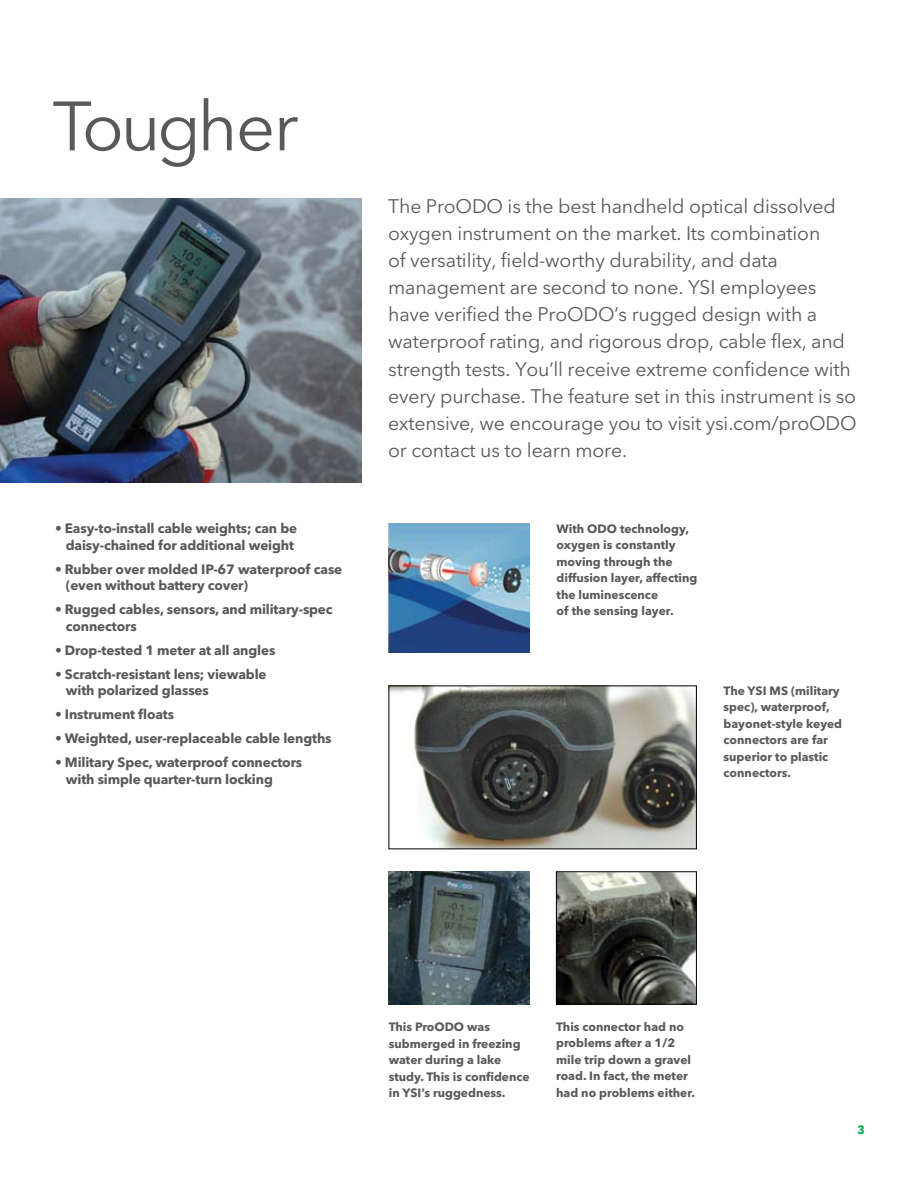
<style>
.page{position:relative;width:918px;height:1188px;background:#fff}
.page>*{position:absolute;margin:0;border:0;box-sizing:border-box;transform-origin:0 0}
.t1{font:69px "Avenir Next LT Pro";letter-spacing:-.05em;color:#58595b}
.t2{font:19.5px/27px "Avenir Next LT Pro";letter-spacing:-.01em;color:#58595b}
.t3{font:700 13.5px/16.5px "Avenir Next LT Pro";letter-spacing:-.01em;color:#58595b}
.t4{font:700 12px/16.5px "Avenir Next LT Pro";color:#58595b}
.t5{font:700 12px "Avenir Next LT Pro";color:#00aa4f}
</style>
<div class="page">
<img style="left:0;top:199px;width:362px;height:284px">
<img style="left:391px;top:688px;width:304px;height:159px">
<img style="left:558px;top:874px;width:137px;height:128px">
<div style="left:556px;top:872px;width:141px;height:132px;border:1px solid #000"></div>
<img style="left:389px;top:872px;width:140px;height:132px">
<img style="left:389px;top:524px;width:140px;height:129px">
<h1 class="t1" style="left:53px;top:85px;width:247px">Tougher</h1>
<p class="t3" style="left:55px;top:520px;width:244px;text-align:center">• Easy-to-install cable weights; can be daisy-chained for additional weight</p>
<p class="t3" style="left:66px;top:561px;width:278px;text-indent:-11px">• Rubber over molded IP-67 waterproof case (even without battery cover)</p>
<p class="t3" style="left:66px;top:601px;width:268px;text-indent:-11px">• Rugged cables, sensors, and military-spec connectors</p>
<p class="t3" style="left:55px;top:642px;width:222px">• Drop-tested 1 meter at all angles</p>
<p class="t3" style="left:66px;top:666px;width:202px;text-indent:-11px">• Scratch-resistant lens; viewable with polarized glasses</p>
<p class="t3" style="left:55px;top:706px;width:121px">• Instrument floats</p>
<p class="t3" style="left:55px;top:730px;width:278px">• Weighted, user-replaceable cable lengths</p>
<p class="t3" style="left:66px;top:754px;width:238px;text-indent:-11px">• Military Spec, waterproof connectors with simple quarter-turn locking</p>
<p class="t2" style="left:388px;top:193px;width:470px">The ProODO is the best handheld optical dissolved oxygen instrument on the market. Its combination<br>of versatility, field-worthy durability, and data management are second to none. YSI employees have verified the ProODO’s rugged design with a waterproof rating, and rigorous drop, cable flex, and strength tests. You’ll receive extreme confidence with every purchase. The feature set in this instrument is so extensive, we encourage you to visit ysi.com/proODO or contact us to learn more.</p>
<p class="t4" style="left:557px;top:520px;width:142px">With ODO technology, oxygen is constantly moving through the diffusion layer, affecting the luminescence<br>of the sensing layer.</p>
<p class="t4" style="left:724px;top:682px;width:120px">The YSI MS (military spec), waterproof, bayonet-style keyed connectors are far superior to plastic connectors.</p>
<p class="t4" style="left:389px;top:1019px;width:142px">This ProODO was submerged in freezing water during a lake study. This is confidence in YSI’s ruggedness.</p>
<p class="t4" style="left:556px;top:1018px;width:140px">This connector had no problems after a 1/2 mile trip down a gravel road. In fact, the meter had no problems either.</p>
<p class="t5" style="left:857px;top:1122px;width:9px">3</p>
</div>
